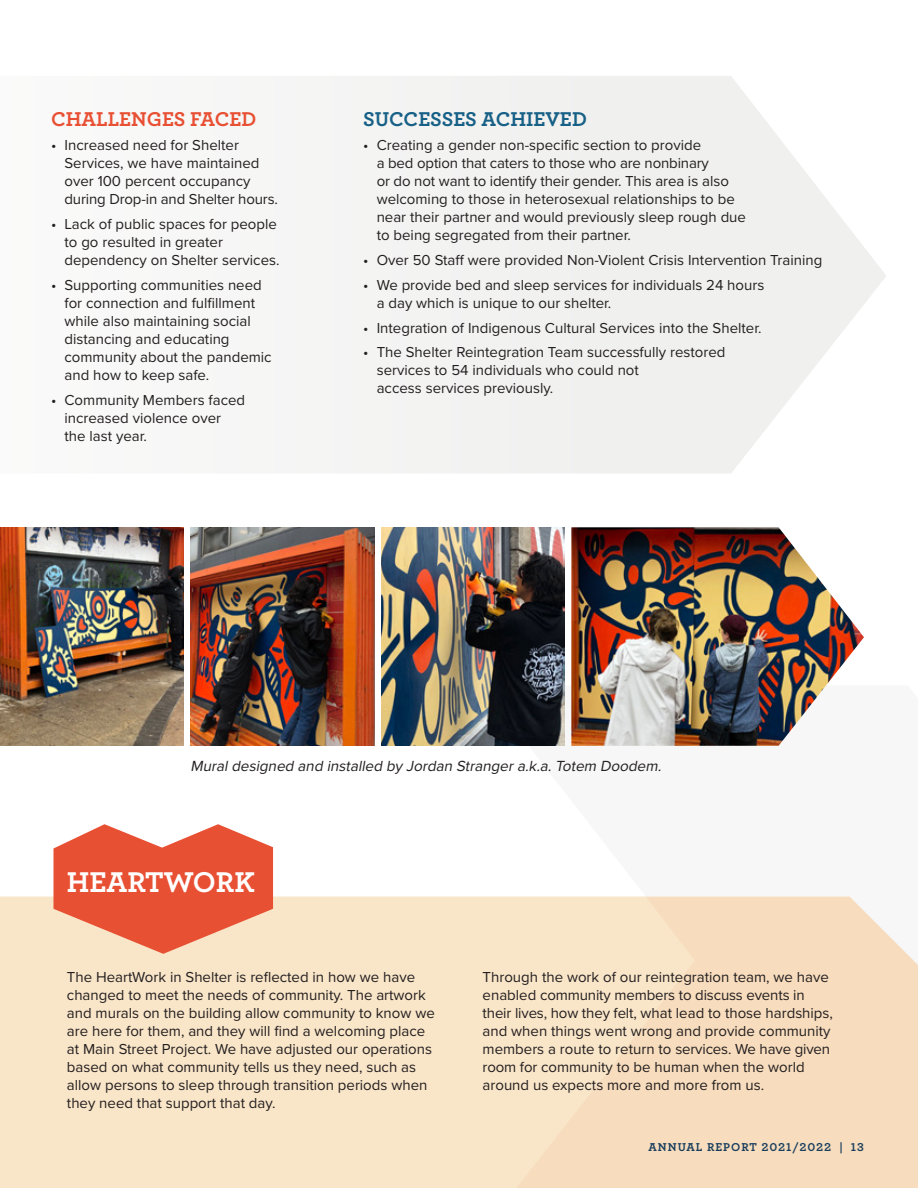
<style>
.page{position:relative;width:918px;height:1188px;background:#fff}
.page>*{position:absolute;margin:0;border:0;box-sizing:border-box;transform-origin:0 0}
.t1{font:700 30px "Archer";letter-spacing:-.005em;color:#fff}
.t2{font:700 21px "Archer";color:#176086}
.t3{font:700 21px "Archer";color:#e85033}
.t4{font:italic 15.15px "Proxima Nova";color:#231f20}
.t5{font:15px/18px "Proxima Nova";color:#231f20}
.t6{font:700 12px "Archer";letter-spacing:.08em;color:#193e5d}
</style>
<div class="page">
<svg style="left:295px;top:76px;width:591px;height:397px;fill:#f1f1f1"></svg>
<img style="left:571px;top:527px;width:293px;height:219px">
<div style="left:0;top:897px;width:506px;height:291px;background:#f9e5c8"></div>
<svg style="left:506px;top:897px;width:412px;height:291px;background:#f7dfc1"></svg>
<img style="left:0;top:527px;width:184px;height:219px">
<img style="left:190px;top:527px;width:184px;height:219px">
<img style="left:381px;top:527px;width:184px;height:219px">
<svg style="left:54px;top:824px;width:219px;height:130px;background:#ed795f"></svg>
<h2 class="t3" style="left:51px;top:109px;width:207px">CHALLENGES FACED</h2>
<p class="t5" style="left:64px;top:137px;width:215px;text-indent:-14px">• Increased need for Shelter<br>Services, we have maintained over 100 percent occupancy during Drop-in and Shelter hours.</p>
<p class="t5" style="left:64px;top:216px;width:217px;text-indent:-14px">• Lack of public spaces for people to go resulted in greater dependency on Shelter services.</p>
<p class="t5" style="left:64px;top:277px;width:209px;text-indent:-14px">• Supporting communities need for connection and fulfillment while also maintaining social distancing and educating community about the pandemic and how to keep safe.</p>
<p class="t5" style="left:64px;top:391px;width:182px;text-indent:-14px">• Community Members faced increased violence over the last year.</p>
<h2 class="t2" style="left:363px;top:109px;width:225px">SUCCESSES ACHIEVED</h2>
<p class="t5" style="left:377px;top:137px;width:371px;text-indent:-14px">• Creating a gender non-specific section to provide<br>a bed option that caters to those who are nonbinary<br>or do not want to identify their gender. This area is also welcoming to those in heterosexual relationships to be near their partner and would previously sleep rough due to being segregated from their partner.</p>
<p class="t5" style="left:363px;top:252px;width:461px">• Over 50 Staff were provided Non-Violent Crisis Intervention Training</p>
<p class="t5" style="left:377px;top:277px;width:389px;text-indent:-14px">• We provide bed and sleep services for individuals 24 hours a day which is unique to our shelter.</p>
<p class="t5" style="left:363px;top:319px;width:400px">• Integration of Indigenous Cultural Services into the Shelter.</p>
<p class="t5" style="left:377px;top:344px;width:350px;text-indent:-14px">• The Shelter Reintegration Team successfully restored services to 54 individuals who could not<br>access services previously.</p>
<p class="t4" style="left:190px;top:759px;width:475px">Mural designed and installed by Jordan Stranger a.k.a. Totem Doodem.</p>
<h1 class="t1" style="left:67px;top:868px;width:190px">HEARTWORK</h1>
<p class="t5" style="left:67px;top:969px;width:369px">The HeartWork in Shelter is reflected in how we have changed to meet the needs of community. The artwork and murals on the building allow community to know we are here for them, and they will find a welcoming place at Main Street Project. We have adjusted our operations based on what community tells us they need, such as allow persons to sleep through transition periods when they need that support that day.</p>
<p class="t5" style="left:483px;top:969px;width:352px">Through the work of our reintegration team, we have enabled community members to discuss events in their lives, how they felt, what lead to those hardships, and when things went wrong and provide community members a route to return to services. We have given room for community to be human when the world around us expects more and more from us.</p>
<p class="t6" style="left:649px;top:1141px;width:217px">ANNUAL REPORT 2021/2022 | 13</p>
</div>
